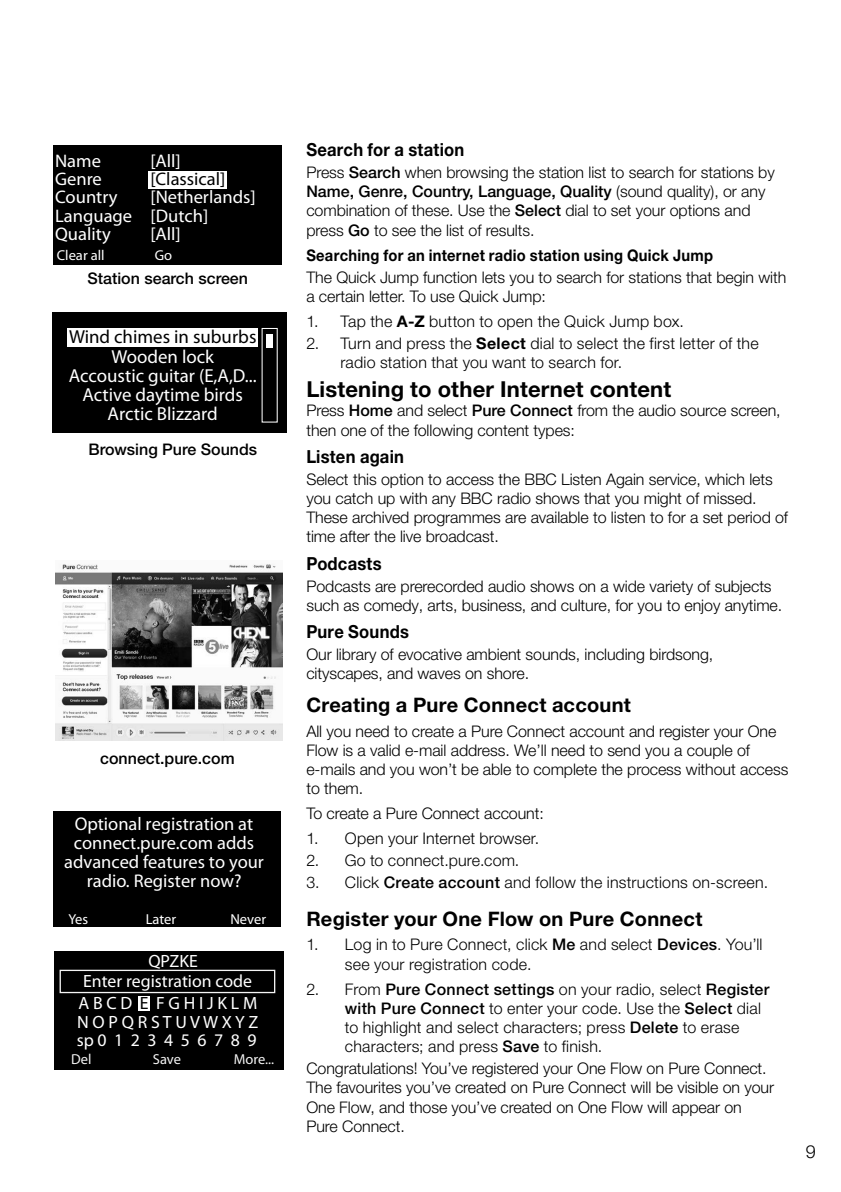
<style>
.page{position:relative;width:841px;height:1192px;background:#fff}
.page>*{position:absolute;margin:0;border:0;box-sizing:border-box;transform-origin:0 0}
.Body_styles_Main_Bod{font:700 22px "Helvetica Neue LT Pro";letter-spacing:.01em;color:#010101}
._1_Heading__Not_in_T{font:700 20px "Helvetica Neue LT Pro";letter-spacing:.015em;color:#010101}
.t1{font:18.8px/19.2px "Myriad Pro";color:#fff;text-align:center}
.t2{font:18.4px/18.8px "Myriad Pro";color:#fff;text-align:center}
.t3{font:18.2px/18.2px "Myriad Pro";color:#fff}
.t4{font:18.2px "Myriad Pro";color:#000}
._2_Heading{font:700 18px "Helvetica Neue LT Pro";letter-spacing:.015em;color:#010101;scale:.92 1}
.Page_Number{font:300 18px "Helvetica Neue LT Pro";color:#000}
.t5{font:17.8px/18.4px "Myriad Pro";color:#fff;text-align:justify}
.Body_styles_Main_Bod-2{font:300 16px/19.2px "Helvetica Neue LT Pro";letter-spacing:-.005em;color:#010101}
.Body_styles_Numbered{font:300 16px/19.2px "Helvetica Neue LT Pro";letter-spacing:.015em;color:#010101}
.Picture_caption{font:500 16px "Helvetica Neue LT Pro";color:#000}
.Heading3{font:700 16px "Helvetica Neue LT Pro";letter-spacing:.02em;color:#000;scale:.92 1}
.t6{font:14.4px "Myriad Pro";color:#fff}
.t7{font:14.4px "Myriad Pro";color:#f4f4f4}
.s1{color:#000}
.s2{font-weight:500}
.s3{font-weight:700}
</style>
<div class="page">
<div style="left:53px;top:145px;width:228px;height:120px;background:#000"></div>
<div style="left:149px;top:171px;width:78px;height:18px;background:#fff"></div>
<div style="left:52px;top:312px;width:235px;height:120px;background:#000"></div>
<div style="left:67px;top:328px;width:191px;height:19px;background:#fff"></div>
<div style="left:266px;top:334px;width:7px;height:14px;background:#fff"></div>
<img style="left:56px;top:564px;width:226px;height:176px">
<div style="left:54px;top:811px;width:227px;height:115px;background:#000"></div>
<div style="left:54px;top:951px;width:229px;height:119px;background:#000"></div>
<div style="left:138px;top:996px;width:12px;height:14px;background:#fff"></div>
<div style="left:60px;top:970px;width:215px;height:23px;border:1px solid #f4f4f4"></div>
<p class="t3" style="left:55px;top:151px;width:47px">Name</p>
<p class="t3" style="left:150px;top:151px;width:32px">[All]</p>
<p class="t3" style="left:55px;top:170px;width:48px">Genre</p>
<p class="t4" style="left:150px;top:168px;width:76px">[Classical]</p>
<p class="t3" style="left:55px;top:188px;width:64px">Country</p>
<p class="t3" style="left:55px;top:188px;width:202px;text-indent:95px">[Netherlands]<br>Language [Dutch]<br>Quality</p>
<p class="t3" style="left:150px;top:224px;width:32px">[All]</p>
<p class="Picture_caption" style="left:87px;top:268px;width:162px">Station search screen</p>
<p class="t6" style="left:57px;top:246px;width:49px">Clear all</p>
<p class="t6" style="left:155px;top:246px;width:19px">Go</p>
<p class="t1" style="left:69px;top:327px;width:189px"><span class="s1">Wind chimes in suburbs<br></span>Wooden lock<br>Accoustic guitar (E,A,D...<br>Active daytime birds<br>Arctic Blizzard</p>
<p class="Picture_caption" style="left:88px;top:440px;width:170px">Browsing Pure Sounds</p>
<p class="Picture_caption" style="left:100px;top:749px;width:136px">connect.pure.com</p>
<p class="t2" style="left:64px;top:814px;width:201px">Optional registration at connect.pure.com adds advanced features to your radio. Register now?</p>
<p class="t6" style="left:68px;top:910px;width:21px">Yes</p>
<p class="t6" style="left:230px;top:910px;width:37px">Never</p>
<p class="t6" style="left:146px;top:910px;width:32px">Later</p>
<p class="t5" style="left:148px;top:952px;width:51px">QPZKE</p>
<p class="t5" style="left:77px;top:994px;width:183px">A B C D <span class="s1">E</span> F G H I J K L M N O P Q R S T U V W X Y Z sp 0 1 2 3 4 5 6 7 8 9</p>
<p class="t5" style="left:83px;top:972px;width:170px">Enter registration code</p>
<p class="t7" style="left:71px;top:1050px;width:22px">Del</p>
<p class="t7" style="left:153px;top:1050px;width:30px">Save</p>
<p class="t7" style="left:234px;top:1050px;width:42px">More...</p>
<p class="_2_Heading" style="left:306px;top:138px;width:173px">Search for a station</p>
<p class="Body_styles_Main_Bod-2" style="left:306px;top:162px;width:470px">Press <span class="s2">Search</span> when browsing the station list to search for stations by <span class="s2">Name, Genre, Country, Language, Quality</span> (sound quality), or any combination of these. Use the <span class="s2">Select</span> dial to set your options and press <span class="s2">Go</span> to see the list of results.</p>
<p class="Heading3" style="left:306px;top:245px;width:443px">Searching for an internet radio station using Quick Jump</p>
<p class="Body_styles_Main_Bod-2" style="left:306px;top:267px;width:481px">The Quick Jump function lets you to search for stations that begin with a certain letter. To use Quick Jump:</p>
<p class="Body_styles_Numbered" style="left:306px;top:311px;width:379px">1. Tap the <span class="s3">A-Z</span> button to open the Quick Jump box.</p>
<p class="Body_styles_Numbered" style="left:340px;top:333px;width:419px;text-indent:-34px">2. Turn and press the <span class="s3">Select</span> dial to select the first letter of the radio station that you want to search for.</p>
<p class="Body_styles_Main_Bod" style="left:306px;top:375px;width:366px">Listening to other Internet content</p>
<p class="Body_styles_Main_Bod-2" style="left:306px;top:401px;width:475px">Press <span class="s2">Home</span> and select <span class="s2">Pure Connect</span> from the audio source screen, then one of the following content types:</p>
<p class="_2_Heading" style="left:306px;top:445px;width:108px">Listen again</p>
<p class="Body_styles_Main_Bod-2" style="left:306px;top:469px;width:483px">Select this option to access the BBC Listen Again service, which lets you catch up with any BBC radio shows that you might of missed.<br>These archived programmes are available to listen to for a set period of time after the live broadcast.</p>
<p class="_2_Heading" style="left:306px;top:552px;width:83px">Podcasts</p>
<p class="Body_styles_Main_Bod-2" style="left:306px;top:576px;width:477px">Podcasts are prerecorded audio shows on a wide variety of subjects such as comedy, arts, business, and culture, for you to enjoy anytime.</p>
<p class="_2_Heading" style="left:306px;top:620px;width:113px">Pure Sounds</p>
<p class="Body_styles_Main_Bod-2" style="left:306px;top:645px;width:408px">Our library of evocative ambient sounds, including birdsong, cityscapes, and waves on shore.</p>
<p class="_1_Heading__Not_in_T" style="left:306px;top:692px;width:326px">Creating a Pure Connect account</p>
<p class="Body_styles_Main_Bod-2" style="left:306px;top:721px;width:483px">All you need to create a Pure Connect account and register your One Flow is a valid e-mail address. We’ll need to send you a couple of e-mails and you won’t be able to complete the process without access to them.</p>
<p class="Body_styles_Main_Bod-2" style="left:306px;top:804px;width:239px">To create a Pure Connect account:</p>
<p class="Body_styles_Numbered" style="left:306px;top:828px;width:234px">1. Open your Internet browser.</p>
<p class="Body_styles_Numbered" style="left:306px;top:851px;width:214px">2. Go to connect.pure.com.</p>
<p class="Body_styles_Numbered" style="left:306px;top:873px;width:463px">3. Click <span class="s2">Create account</span> and follow the instructions on-screen.</p>
<p class="_1_Heading__Not_in_T" style="left:306px;top:906px;width:397px">Register your One Flow on Pure Connect</p>
<p class="Body_styles_Numbered" style="left:345px;top:935px;width:419px;text-indent:-38px">1. Log in to Pure Connect, click <span class="s2">Me</span> and select <span class="s2">Devices</span>. You’ll see your registration code.</p>
<p class="Body_styles_Numbered" style="left:345px;top:979px;width:426px;text-indent:-38px">2. From <span class="s2">Pure Connect settings</span> on your radio, select <span class="s2">Register with Pure Connect</span> to enter your code. Use the <span class="s2">Select</span> dial to highlight and select characters; press <span class="s2">Delete</span> to erase characters; and press <span class="s2">Save</span> to finish.</p>
<p class="Body_styles_Main_Bod-2" style="left:306px;top:1058px;width:469px">Congratulations! You’ve registered your One Flow on Pure Connect.<br>The favourites you’ve created on Pure Connect will be visible on your One Flow, and those you’ve created on One Flow will appear on Pure Connect.</p>
<p class="Page_Number" style="left:805px;top:1141px;width:12px">9</p>
</div>
